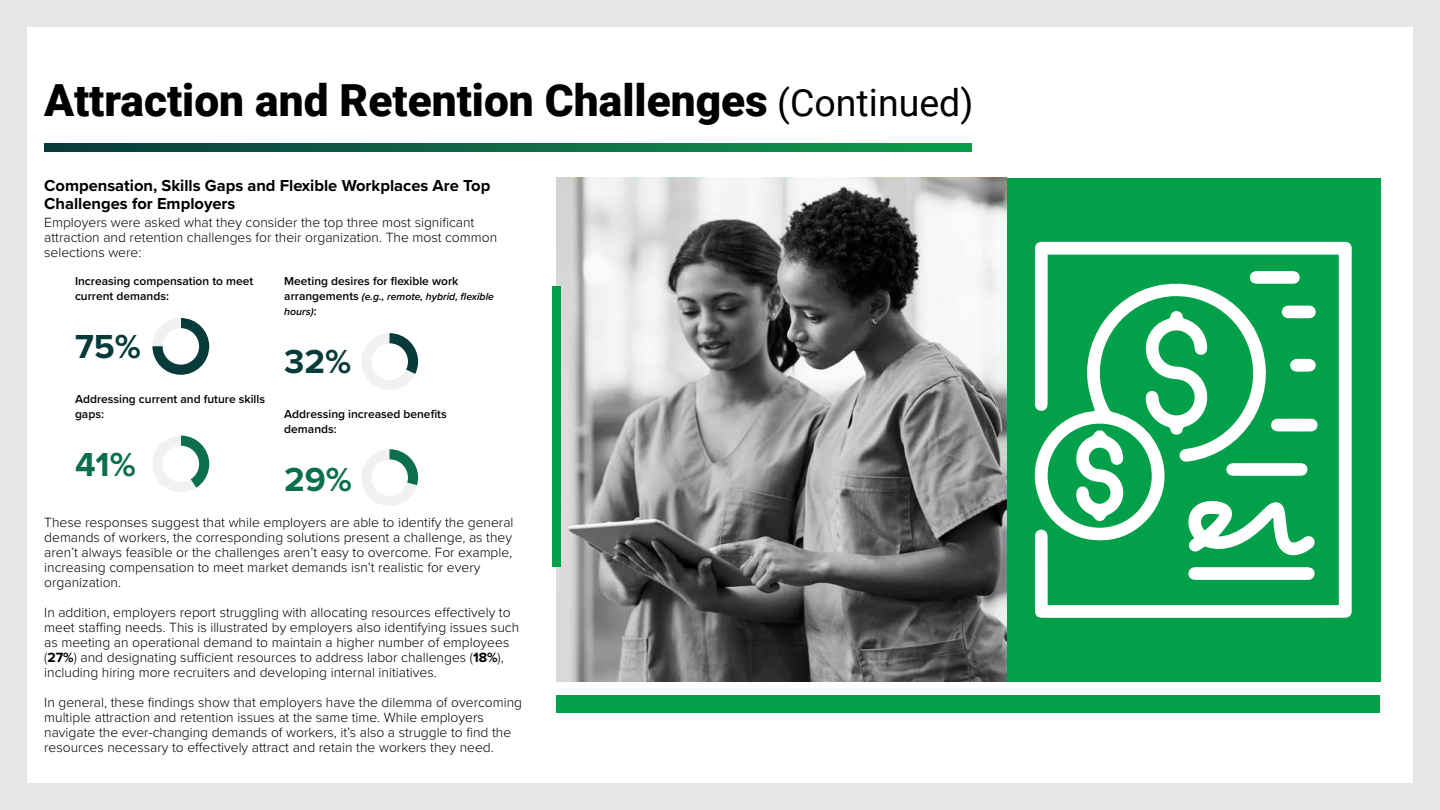
<style>
.page{position:relative;width:1440px;height:810px;background:#e6e6e8}
.page>*{position:absolute;margin:0;border:0;box-sizing:border-box;transform-origin:0 0}
.t1{font:900 44.25px "Roboto";color:#000}
.t2{font:700 34.5px "Proxima Nova";color:#073b3a}
.t3{font:700 34.5px "Proxima Nova";color:#0b6e4f}
.t4{font:700 16.5px/18px "Proxima Nova";color:#000}
.t5{font:300 13.88px/15px "Proxima Nova";color:#000}
.t6{font:600 12px/15px "Proxima Nova";color:#000}
.t7{font:italic 600 10.5px/15px "Proxima Nova";color:#000}
.s1{font-weight:400;font-size:37.5px}
.s2{font-style:normal;font-size:12px}
.s3{font-weight:700}
</style>
<div class="page">
<div style="left:27px;top:27px;width:1386px;height:756px;background:#fff"></div>
<div style="left:1006px;top:178px;width:374px;height:504px;background:#03a04a"></div>
<div style="left:556px;top:695px;width:824px;height:17px;background:#03a04a"></div>
<svg style="left:1035px;top:242px;width:317px;height:376px"></svg>
<svg style="left:1034px;top:277px;width:243px;height:268px"></svg>
<svg style="left:1143px;top:311px;width:67px;height:124px"></svg>
<svg style="left:1188px;top:500px;width:127px;height:56px"></svg>
<svg style="left:1188px;top:567px;width:127px;height:13px;background:#f2faf5"></svg>
<svg style="left:1226px;top:463px;width:81px;height:13px"></svg>
<svg style="left:1250px;top:271px;width:50px;height:13px"></svg>
<svg style="left:1271px;top:419px;width:47px;height:13px"></svg>
<svg style="left:1282px;top:306px;width:34px;height:12px"></svg>
<svg style="left:1290px;top:359px;width:26px;height:13px"></svg>
<svg style="left:1076px;top:430px;width:49px;height:91px"></svg>
<svg style="left:152px;top:318px;width:57px;height:57px"></svg>
<svg style="left:153px;top:436px;width:56px;height:56px"></svg>
<svg style="left:362px;top:333px;width:56px;height:57px"></svg>
<svg style="left:362px;top:449px;width:56px;height:57px"></svg>
<svg style="left:556px;top:178px;width:450px;height:504px;background:#8b8b8b"></svg>
<div style="left:552px;top:286px;width:9px;height:280px;background:#03a04a"></div>
<svg style="left:44px;top:143px;width:928px;height:9px;background:#0d6a45"></svg>
<h1 class="t1" style="left:44px;top:70px;width:931px">Attraction and Retention Challenges <span class="s1">(Continued)</span></h1>
<p class="t4" style="left:44px;top:176px;width:448px">Compensation, Skills Gaps and Flexible Workplaces Are Top<br>Challenges for Employers</p>
<p class="t5" style="left:44px;top:214px;width:454px">Employers were asked what they consider the top three most significant attraction and retention challenges for their organization. The most common selections were:</p>
<p class="t6" style="left:75px;top:274px;width:180px">Increasing compensation to meet current demands:</p>
<h2 class="t2" style="left:75px;top:321px;width:67px">75%</h2>
<p class="t6" style="left:75px;top:391px;width:192px">Addressing current and future skills gaps:</p>
<h2 class="t3" style="left:75px;top:439px;width:62px">41%</h2>
<p class="t6" style="left:284px;top:274px;width:176px">Meeting desires for flexible work</p>
<p class="t7" style="left:284px;top:289px;width:211px"><span class="s2">arrangements</span> (e.g., remote, hybrid, flexible hours)<span class="s2">:</span></p>
<h2 class="t2" style="left:284px;top:336px;width:69px">32%</h2>
<p class="t6" style="left:284px;top:406px;width:164px">Addressing increased benefits demands:</p>
<h2 class="t3" style="left:284px;top:454px;width:69px">29%</h2>
<p class="t5" style="left:44px;top:514px;width:471px">These responses suggest that while employers are able to identify the general demands of workers, the corresponding solutions present a challenge, as they aren’t always feasible or the challenges aren’t easy to overcome. For example, increasing compensation to meet market demands isn’t realistic for every organization.</p>
<p class="t5" style="left:44px;top:604px;width:476px">In addition, employers report struggling with allocating resources effectively to meet staffing needs. This is illustrated by employers also identifying issues such as meeting an operational demand to maintain a higher number of employees (<span class="s3">27%</span>) and designating sufficient resources to address labor challenges (<span class="s3">18%</span>), including hiring more recruiters and developing internal initiatives.</p>
<p class="t5" style="left:44px;top:694px;width:479px">In general, these findings show that employers have the dilemma of overcoming multiple attraction and retention issues at the same time. While employers navigate the ever-changing demands of workers, it’s also a struggle to find the resources necessary to effectively attract and retain the workers they need.</p>
</div>
